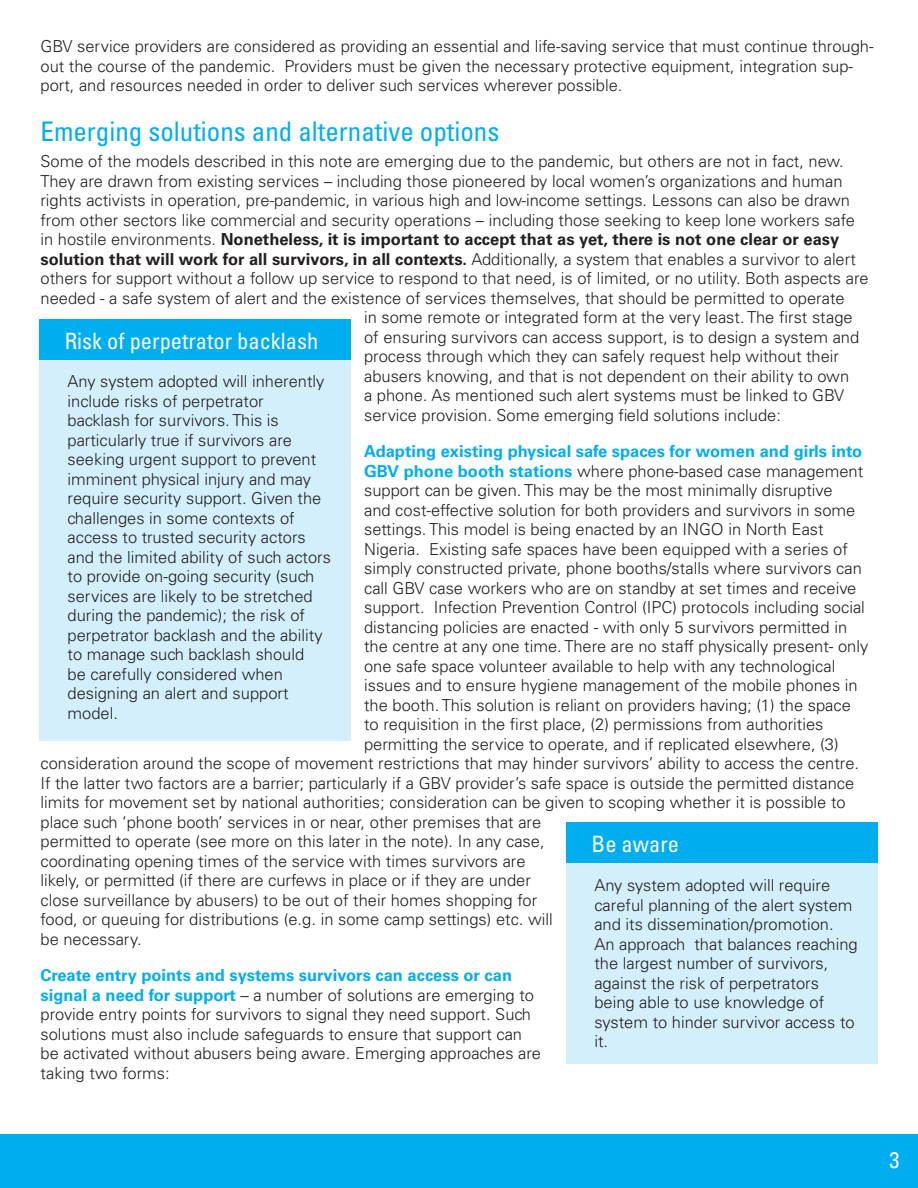
<style>
.page{position:relative;width:918px;height:1188px;background:#fff}
.page>*{position:absolute;margin:0;border:0;box-sizing:border-box;transform-origin:0 0}
.t1{font:condensed 27px "Univers LT Std";color:#00aeef}
.t2{font:condensed 22.5px "Univers LT Std";color:#fff}
.t3{font:300 16.5px/19.5px "Univers LT Std";color:#231f20}
.t4{font:700 16.5px "Univers LT Std";color:#231f20}
.t5{font:700 16.5px "Univers LT Std";color:#00aeef}
.s1{font-weight:300}
.s2{font-weight:700;color:#00aeef}
</style>
<div class="page">
<div style="left:0;top:1134px;width:918px;height:54px;background:#00aeef"></div>
<div style="left:40px;top:325px;width:311px;height:415px;background:#d4effc"></div>
<div style="left:40px;top:319px;width:311px;height:40px;background:#00aeef"></div>
<div style="left:566px;top:829px;width:312px;height:235px;background:#d4effc"></div>
<div style="left:566px;top:823px;width:312px;height:40px;background:#00aeef"></div>
<p class="t3" style="left:40px;top:37px;width:835px">GBV service providers are considered as providing an essential and life-saving service that must continue through&shy;out the course of the pandemic. Providers must be given the necessary protective equipment, integration sup&shy;port, and resources needed in order to deliver such services wherever possible.</p>
<h1 class="t1" style="left:40px;top:114px;width:460px">Emerging solutions and alternative options</h1>
<p class="t3" style="left:40px;top:152px;width:805px">Some of the models described in this note are emerging due to the pandemic, but others are not in fact, new.</p>
<p class="t3" style="left:40px;top:171px;width:804px">They are drawn from existing services – including those pioneered by local women’s organizations and human</p>
<p class="t3" style="left:40px;top:191px;width:811px">rights activists in operation, pre-pandemic, in various high and low-income settings. Lessons can also be drawn</p>
<p class="t3" style="left:40px;top:210px;width:816px">from other sectors like commercial and security operations – including those seeking to keep lone workers safe</p>
<p class="t4" style="left:40px;top:230px;width:800px"><span class="s1">in hostile environments.</span> Nonetheless, it is important to accept that as yet, there is not one clear or easy</p>
<p class="t4" style="left:40px;top:249px;width:817px">solution that will work for all survivors, in all contexts. <span class="s1">Additionally, a system that enables a survivor to alert</span></p>
<p class="t3" style="left:40px;top:269px;width:830px">others for support without a follow up service to respond to that need, is of limited, or no utility. Both aspects are</p>
<p class="t3" style="left:40px;top:288px;width:806px">needed - a safe system of alert and the existence of services themselves, that should be permitted to operate</p>
<p class="t3" style="left:364px;top:308px;width:490px">in some remote or integrated form at the very least. The first stage</p>
<p class="t3" style="left:364px;top:327px;width:497px">of ensuring survivors can access support, is to design a system and</p>
<p class="t3" style="left:364px;top:347px;width:476px">process through which they can safely request help without their</p>
<p class="t3" style="left:364px;top:366px;width:487px">abusers knowing, and that is not dependent on their ability to own</p>
<p class="t3" style="left:364px;top:386px;width:482px">a phone. As mentioned such alert systems must be linked to GBV</p>
<p class="t3" style="left:364px;top:405px;width:418px">service provision. Some emerging field solutions include:</p>
<p class="t5" style="left:364px;top:442px;width:500px">Adapting existing physical safe spaces for women and girls into</p>
<p class="t3" style="left:364px;top:461px;width:501px"><span class="s2">GBV phone booth stations</span> where phone-based case management</p>
<p class="t3" style="left:364px;top:481px;width:470px">support can be given. This may be the most minimally disruptive</p>
<p class="t3" style="left:364px;top:500px;width:493px">and cost-effective solution for both providers and survivors in some</p>
<p class="t3" style="left:364px;top:520px;width:461px">settings. This model is being enacted by an INGO in North East</p>
<p class="t3" style="left:364px;top:539px;width:485px">Nigeria. Existing safe spaces have been equipped with a series of</p>
<p class="t3" style="left:364px;top:559px;width:499px">simply constructed private, phone booths/stalls where survivors can</p>
<p class="t3" style="left:364px;top:578px;width:494px">call GBV case workers who are on standby at set times and receive</p>
<p class="t3" style="left:364px;top:598px;width:502px">support. Infection Prevention Control (IPC) protocols including social</p>
<p class="t3" style="left:364px;top:617px;width:485px">distancing policies are enacted - with only 5 survivors permitted in</p>
<p class="t3" style="left:364px;top:637px;width:506px">the centre at any one time. There are no staff physically present- only</p>
<p class="t3" style="left:364px;top:656px;width:473px">one safe space volunteer available to help with any technological</p>
<p class="t3" style="left:364px;top:676px;width:495px">issues and to ensure hygiene management of the mobile phones in</p>
<p class="t3" style="left:364px;top:695px;width:488px">the booth. This solution is reliant on providers having; (1) the space</p>
<p class="t3" style="left:364px;top:715px;width:461px">to requisition in the first place, (2) permissions from authorities</p>
<p class="t3" style="left:364px;top:734px;width:476px">permitting the service to operate, and if replicated elsewhere, (3)</p>
<p class="t3" style="left:40px;top:754px;width:820px">consideration around the scope of movement restrictions that may hinder survivors’ ability to access the centre.</p>
<p class="t3" style="left:40px;top:773px;width:815px">If the latter two factors are a barrier; particularly if a GBV provider’s safe space is outside the permitted distance</p>
<p class="t3" style="left:40px;top:793px;width:807px">limits for movement set by national authorities; consideration can be given to scoping whether it is possible to</p>
<p class="t3" style="left:40px;top:812px;width:502px">place such ‘phone booth’ services in or near, other premises that are</p>
<p class="t3" style="left:40px;top:832px;width:506px">permitted to operate (see more on this later in the note). In any case,</p>
<p class="t3" style="left:40px;top:851px;width:487px">coordinating opening times of the service with times survivors are</p>
<p class="t3" style="left:40px;top:871px;width:492px">likely, or permitted (if there are curfews in place or if they are under</p>
<p class="t3" style="left:40px;top:890px;width:498px">close surveillance by abusers) to be out of their homes shopping for</p>
<p class="t3" style="left:40px;top:910px;width:514px">food, or queuing for distributions (e.g. in some camp settings) etc. will</p>
<p class="t3" style="left:40px;top:929px;width:103px">be necessary.</p>
<p class="t3" style="left:40px;top:966px;width:502px"><span class="s2">Create entry points and systems survivors can access or can signal a need for support</span> – a number of solutions are emerging to provide entry points for survivors to signal they need support. Such solutions must also include safeguards to ensure that support can be activated without abusers being aware. Emerging approaches are taking two forms:</p>
<h2 class="t2" style="left:65px;top:327px;width:255px">Risk of perpetrator backlash</h2>
<p class="t3" style="left:68px;top:372px;width:265px">Any system adopted will inherently include risks of perpetrator<br>backlash for survivors. This is particularly true if survivors are seeking urgent support to prevent imminent physical injury and may require security support. Given the challenges in some contexts of access to trusted security actors and the limited ability of such actors to provide on-going security (such services are likely to be stretched during the pandemic); the risk of perpetrator backlash and the ability to manage such backlash should<br>be carefully considered when designing an alert and support model.</p>
<h2 class="t2" style="left:592px;top:830px;width:89px">Be aware</h2>
<p class="t3" style="left:594px;top:876px;width:265px">Any system adopted will require careful planning of the alert system and its dissemination/promotion.<br>An approach that balances reaching the largest number of survivors, against the risk of perpetrators being able to use knowledge of system to hinder survivor access to it.</p>
<h2 class="t2" style="left:890px;top:1145px;width:11px">3</h2>
</div>
